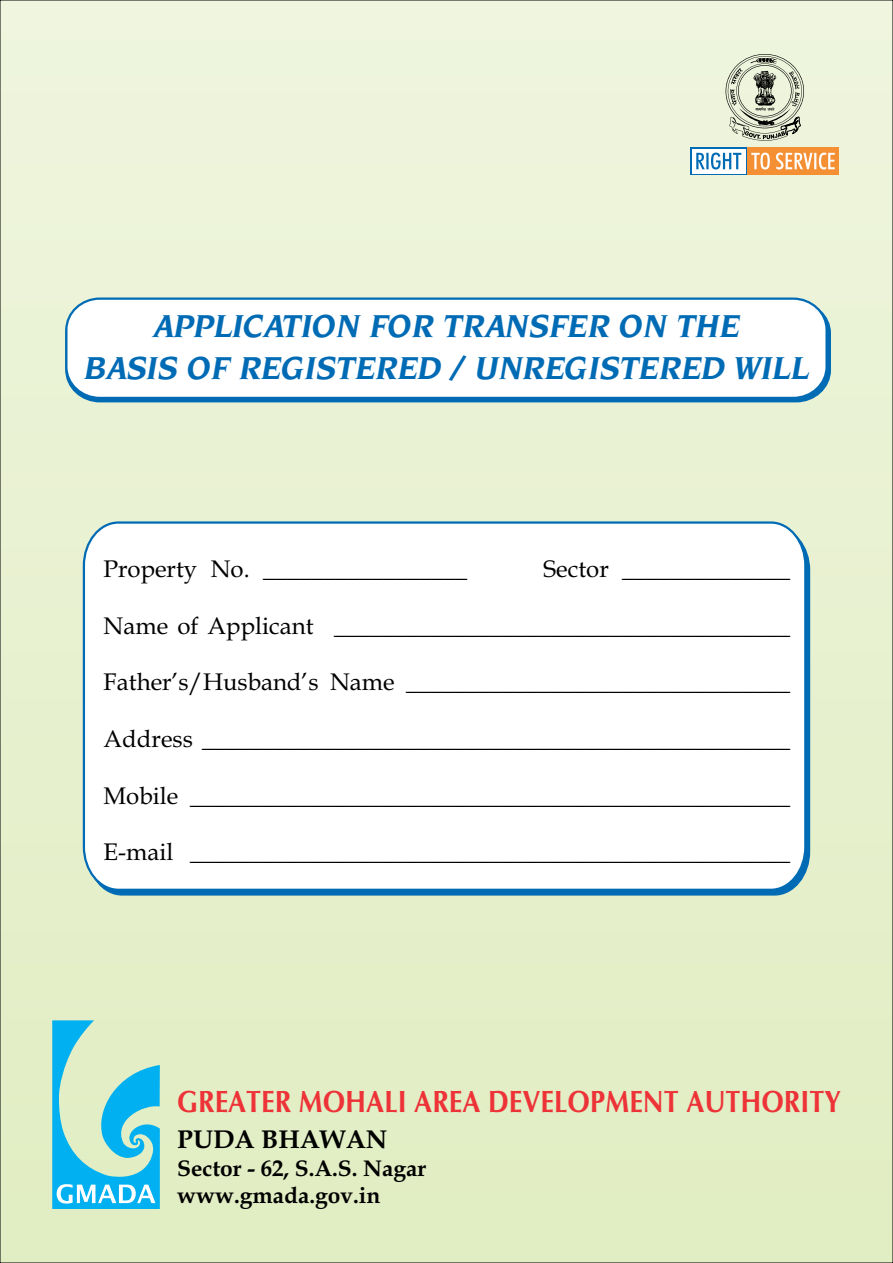
<style>
.page{position:relative;width:893px;height:1263px;background:#fff}
.page>*{position:absolute;margin:0;border:0;box-sizing:border-box;transform-origin:0 0}
.t1{font:italic 700 34.35px/41.8px "Elegantia";color:#006bb5;text-align:center}
.t2{font:700 30.75px "CG Omega";color:#ed3338;scale:.88 1}
.t3{font:700 25.8px "Book Antiqua";color:#000}
.t4{font:24px "Book Antiqua";color:#000}
.t5{font:700 22.8px/27px "Book Antiqua";color:#000}
</style>
<div class="page">
<div style="left:0;top:0;width:893px;height:1263px;background:linear-gradient(to bottom,#eef5de,#deebc1)"></div>
<div style="left:65px;top:301px;width:766px;height:101px;background:#006bb5;border-radius:32px"></div>
<div style="left:65px;top:297px;width:763px;height:102px;background:#fff;border:2px solid #006bb5;border-radius:32px"></div>
<svg style="left:52px;top:1020px;width:108px;height:189px"></svg>
<div style="left:691px;top:147px;width:56px;height:28px;background:linear-gradient(to bottom,#fff,#fff)"></div>
<div style="left:692px;top:149px;width:53px;height:25px;background:#fff"></div>
<div style="left:747px;top:147px;width:92px;height:28px;background:#f58f33"></div>
<svg style="left:696px;top:153px;width:45px;height:16px"></svg>
<svg style="left:751px;top:153px;width:84px;height:16px"></svg>
<svg style="left:726px;top:54px;width:78px;height:88px"></svg>
<svg style="left:82px;top:520px;width:726px;height:372px"></svg>
<h1 class="t1" style="left:84px;top:307px;width:727px">APPLICATION FOR TRANSFER ON THE<br>BASIS OF REGISTERED / UNREGISTERED WILL</h1>
<p class="t4" style="left:104px;top:559px;width:365px">Property No. _________________</p>
<p class="t4" style="left:544px;top:559px;width:248px">Sector ______________</p>
<p class="t4" style="left:104px;top:616px;width:688px">Name of Applicant ______________________________________</p>
<p class="t4" style="left:104px;top:673px;width:688px">Father’s/Husband’s Name ________________________________</p>
<p class="t4" style="left:104px;top:729px;width:688px">Address _________________________________________________</p>
<p class="t4" style="left:104px;top:786px;width:688px">Mobile __________________________________________________</p>
<p class="t4" style="left:104px;top:843px;width:688px">E-mail __________________________________________________</p>
<p class="t2" style="left:177px;top:1089px;width:756px">GREATER MOHALI AREA DEVELOPMENT AUTHORITY</p>
<p class="t3" style="left:177px;top:1129px;width:212px">PUDA BHAWAN</p>
<p class="t5" style="left:177px;top:1157px;width:251px">Sector - 62, S.A.S. Nagar www.gmada.gov.in</p>
</div>
